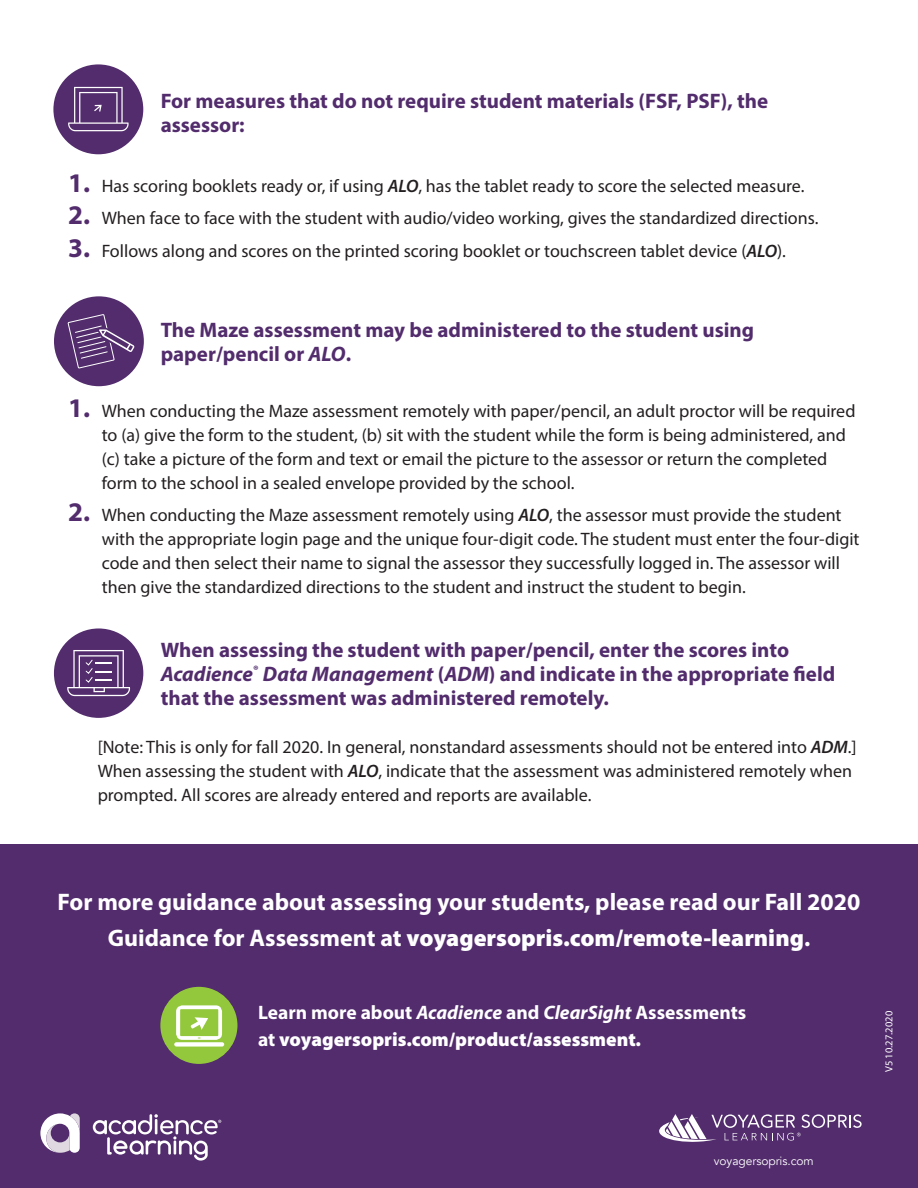
<style>
.page{position:relative;width:918px;height:1188px;background:#fff}
.page>*{position:absolute;margin:0;border:0;box-sizing:border-box;transform-origin:0 0}
.t1{font:700 24px/36px "Myriad Pro";color:#fff;text-align:center}
.t2{font:700 21px/24px "Myriad Pro";color:#522c6c}
.t3{font:900 19.5px/27px "Myriad Pro";color:#fff}
.t4{font:18px/24px "Myriad Pro";color:#231f20}
.t5{font:12px "Avenir";letter-spacing:-.005em;color:#fff}
.t6{font:10.5px "Myriad Pro";color:#fff}
.s1{font-weight:700;font-size:27px;color:#522c6c}
.s2{font-weight:600;font-style:italic}
.s3{font-style:italic}
.s4{font-weight:900}
.s5{font-weight:700}
.s6{font-weight:700;font-style:italic}
</style>
<div class="page">
<div style="left:0;top:844px;width:918px;height:344px;background:#522c6c"></div>
<svg style="left:40px;top:1113px;width:40px;height:40px"></svg>
<svg style="left:93px;top:1114px;width:128px;height:47px"></svg>
<svg style="left:659px;top:1114px;width:203px;height:28px"></svg>
<div style="left:54px;top:628px;width:89px;height:90px;background:#522c6c;border-radius:50%"></div>
<svg style="left:67px;top:650px;width:63px;height:46px"></svg>
<div style="left:54px;top:296px;width:90px;height:90px;background:#522c6c;border-radius:50%"></div>
<svg style="left:68px;top:314px;width:66px;height:55px"></svg>
<div style="left:53px;top:64px;width:90px;height:90px;background:#522c6c;border-radius:50%"></div>
<svg style="left:68px;top:87px;width:61px;height:44px"></svg>
<div style="left:160px;top:987px;width:77px;height:77px;background:#94c83c;border-radius:50%"></div>
<div style="left:174px;top:1042px;width:50px;height:5px;background:#fff;border-radius:2px"></div>
<svg style="left:176px;top:1005px;width:46px;height:35px"></svg>
<p class="t2" style="left:161px;top:89px;width:609px">For measures that do not require student materials (FSF, PSF), the assessor:</p>
<p class="t4" style="left:68px;top:173px;width:738px"><span class="s1">1.</span> Has scoring booklets ready or, if using <span class="s2">ALO</span>, has the tablet ready to score the selected measure.</p>
<p class="t4" style="left:68px;top:206px;width:752px"><span class="s1">2.</span> When face to face with the student with audio/video working, gives the standardized directions.</p>
<p class="t4" style="left:68px;top:238px;width:720px"><span class="s1">3.</span> Follows along and scores on the printed scoring booklet or touchscreen tablet device (<span class="s2">ALO</span>).</p>
<p class="t2" style="left:161px;top:317px;width:595px">The Maze assessment may be administered to the student using paper/pencil or <span class="s3">ALO</span>.</p>
<p class="t4" style="left:102px;top:398px;width:755px;text-indent:-34px"><span class="s1">1.</span> When conducting the Maze assessment remotely with paper/pencil, an adult proctor will be required to (a) give the form to the student, (b) sit with the student while the form is being administered, and (c) take a picture of the form and text or email the picture to the assessor or return the completed form to the school in a sealed envelope provided by the school.</p>
<p class="t4" style="left:102px;top:503px;width:759px;text-indent:-34px"><span class="s1">2.</span> When conducting the Maze assessment remotely using <span class="s2">ALO</span>, the assessor must provide the student with the appropriate login page and the unique four-digit code. The student must enter the four-digit code and then select their name to signal the assessor they successfully logged in. The assessor will then give the standardized directions to the student and instruct the student to begin.</p>
<p class="t2" style="left:161px;top:637px;width:676px">When assessing the student with paper/pencil, enter the scores into<br><span class="s3">Acadience</span><sup>®</sup> <span class="s3">Data Management</span> (<span class="s3">ADM</span>) and indicate in the appropriate field that the assessment was administered remotely.</p>
<p class="t4" style="left:98px;top:735px;width:761px">[Note: This is only for fall 2020. In general, nonstandard assessments should not be entered into <span class="s2">ADM</span>.]<br>When assessing the student with <span class="s2">ALO</span>, indicate that the assessment was administered remotely when prompted. All scores are already entered and reports are available.</p>
<h1 class="t1" style="left:58px;top:884px;width:804px">For more guidance about assessing your students, please read our Fall 2020<br>Guidance for Assessment at <span class="s4">voyagersopris.com/remote-learning</span>.</h1>
<p class="t3" style="left:258px;top:999px;width:490px"><span class="s5">Learn more about</span> <span class="s6">Acadience</span> <span class="s5">and</span> <span class="s6">ClearSight</span> <span class="s5">Assessments at</span> voyagersopris.com/product/assessment.</p>
<p class="t6" style="left:882px;top:1072px;width:62px;rotate:-90deg">V5 10.27.2020</p>
<p class="t5" style="left:714px;top:1154px;width:101px">voyagersopris.com</p>
</div>
